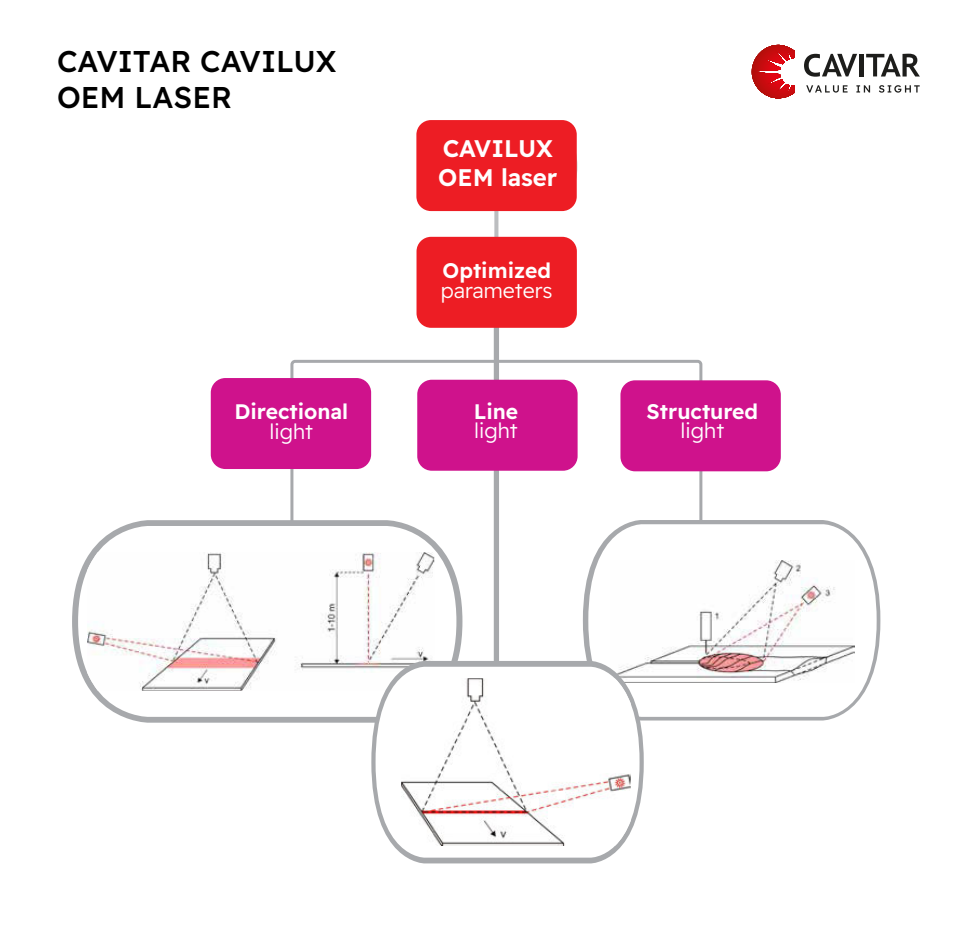
<style>
.page{position:relative;width:969px;height:946px;background:#fff}
.page>*{position:absolute;margin:0;border:0;box-sizing:border-box;transform-origin:0 0}
.t1{font:500 30px/36px "Readex Pro";color:#000}
.t2{font:600 24px/28.8px "Readex Pro";color:#fff}
.t3{font:600 21px "Readex Pro";color:#fff}
.t4{font:300 21px "Readex Pro";color:#fff}
</style>
<div class="page">
<svg style="left:290px;top:359px;width:413px;height:161px"></svg>
<div style="left:493px;top:308px;width:6px;height:358px;background:#a7a9ac"></div>
<svg style="left:72px;top:520px;width:390px;height:202px;fill:#a8aaad"></svg>
<svg style="left:78px;top:526px;width:378px;height:190px"></svg>
<svg style="left:582px;top:520px;width:298px;height:200px"></svg>
<svg style="left:494px;top:211px;width:4px;height:26px"></svg>
<svg style="left:588px;top:524px;width:288px;height:192px"></svg>
<img style="left:610px;top:560px;width:244px;height:122px">
<img style="left:87px;top:552px;width:347px;height:138px">
<svg style="left:371px;top:661px;width:272px;height:202px;fill:#a7a9ac"></svg>
<svg style="left:375px;top:666px;width:264px;height:191px"></svg>
<div style="left:416px;top:120px;width:160px;height:91px;background:#ed1d24;border-radius:15px"></div>
<div style="left:416px;top:237px;width:160px;height:91px;background:#ed1d24;border-radius:15px"></div>
<div style="left:211px;top:378px;width:160px;height:91px;background:#cf128c;border-radius:15px"></div>
<div style="left:417px;top:379px;width:160px;height:91px;background:#cf128c;border-radius:15px"></div>
<div style="left:620px;top:380px;width:160px;height:91px;background:#cf128c;border-radius:15px"></div>
<img style="left:401px;top:678px;width:229px;height:167px">
<svg style="left:751px;top:45px;width:43px;height:53px"></svg>
<svg style="left:771px;top:60px;width:23px;height:24px"></svg>
<svg style="left:771px;top:61px;width:23px;height:23px"></svg>
<svg style="left:777px;top:66px;width:12px;height:12px"></svg>
<svg style="left:806px;top:85px;width:41px;height:8px"></svg>
<svg style="left:856px;top:85px;width:13px;height:7px"></svg>
<svg style="left:879px;top:85px;width:40px;height:8px"></svg>
<hr style="left:859px;top:54px;width:4px;height:22px;background:#1d1d1b">
<svg style="left:804px;top:54px;width:52px;height:23px"></svg>
<svg style="left:866px;top:54px;width:53px;height:22px"></svg>
<h1 class="t1" style="left:57px;top:44px;width:281px">CAVITAR CAVILUX<br>OEM LASER</h1>
<p class="t3" style="left:234px;top:402px;width:115px">Directional</p>
<p class="t4" style="left:269px;top:423px;width:45px">light</p>
<p class="t2" style="left:438px;top:136px;width:121px">CAVILUX<br>OEM laser</p>
<p class="t3" style="left:442px;top:262px;width:110px">Optimized</p>
<p class="t4" style="left:440px;top:282px;width:113px">parameters</p>
<p class="t3" style="left:473px;top:402px;width:46px">Line</p>
<p class="t4" style="left:474px;top:422px;width:45px">light</p>
<p class="t3" style="left:646px;top:402px;width:113px">Structured</p>
<p class="t4" style="left:680px;top:422px;width:45px">light</p>
</div>
